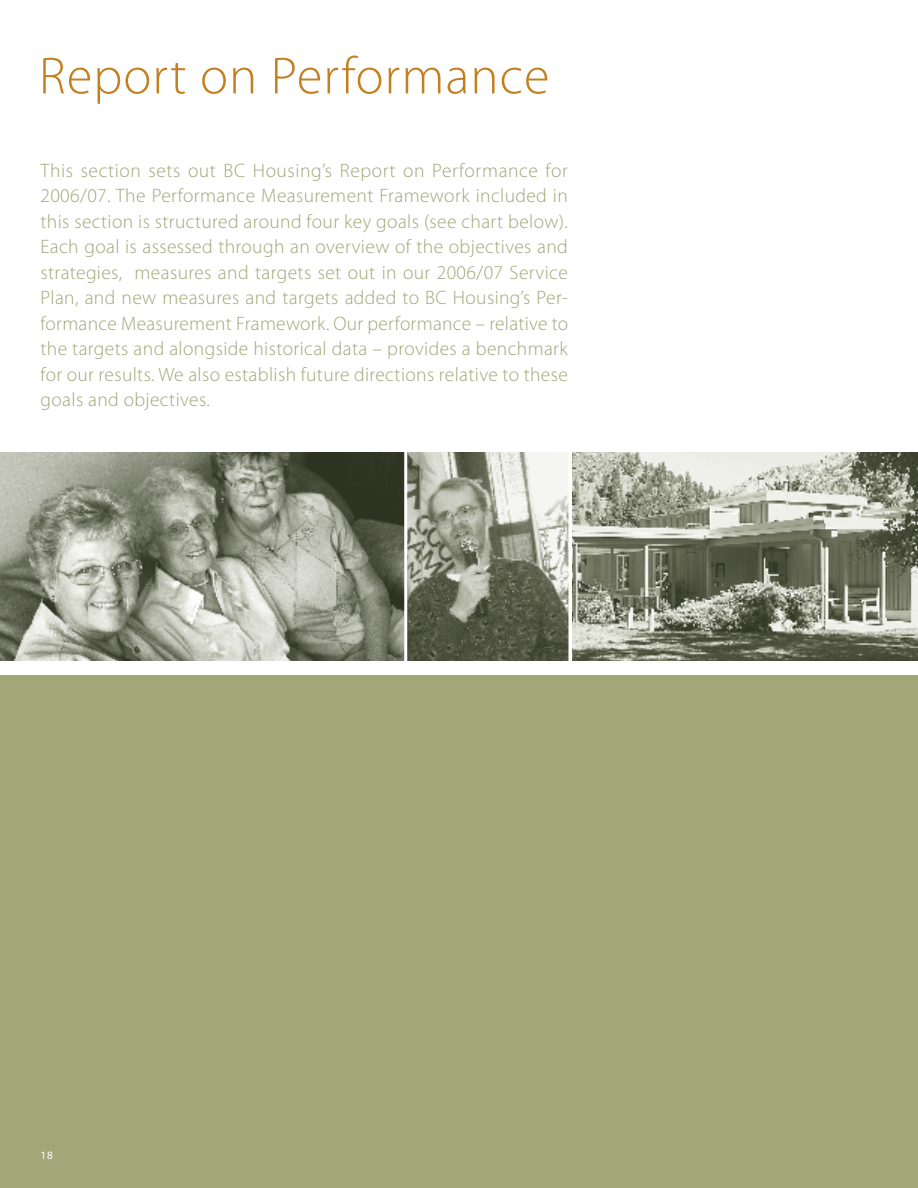
<style>
.page{position:relative;width:918px;height:1188px;background:#fff}
.page>*{position:absolute;margin:0;border:0;box-sizing:border-box;transform-origin:0 0}
.t1{font:300 52.5px "Myriad Pro";letter-spacing:.02em;color:#c47f21}
.Intro_Copy{font:300 19.5px/25.5px "Myriad Pro";letter-spacing:.02em;color:#a2a678;text-align:justify}
.t2{font:11.25px "Myriad Pro";color:#fff}
</style>
<div class="page">
<div style="left:0;top:669px;width:918px;height:519px;background:#a2a678"></div>
<img style="left:0;top:453px;width:568px;height:208px">
<img style="left:572px;top:453px;width:346px;height:208px">
<div style="left:0;top:661px;width:918px;height:13px;background:#fff"></div>
<hr style="left:404px;top:449px;width:3px;height:216px;background:#fff">
<h1 class="t1" style="left:39px;top:47px;width:512px">Report on Performance</h1>
<p class="Intro_Copy" style="left:40px;top:158px;width:529px">This section sets out BC Housing’s Report on Performance for 2006/07. The Performance Measurement Framework included in this section is structured around four key goals (see chart below).<br>Each goal is assessed through an overview of the objectives and strategies, measures and targets set out in our 2006/07 Service Plan, and new measures and targets added to BC Housing’s Per&shy;formance Measurement Framework. Our performance – relative to the targets and alongside historical data – provides a benchmark for our results. We also establish future directions relative to these goals and objectives.</p>
<p class="t2" style="left:40px;top:1149px;width:14px">18</p>
</div>
